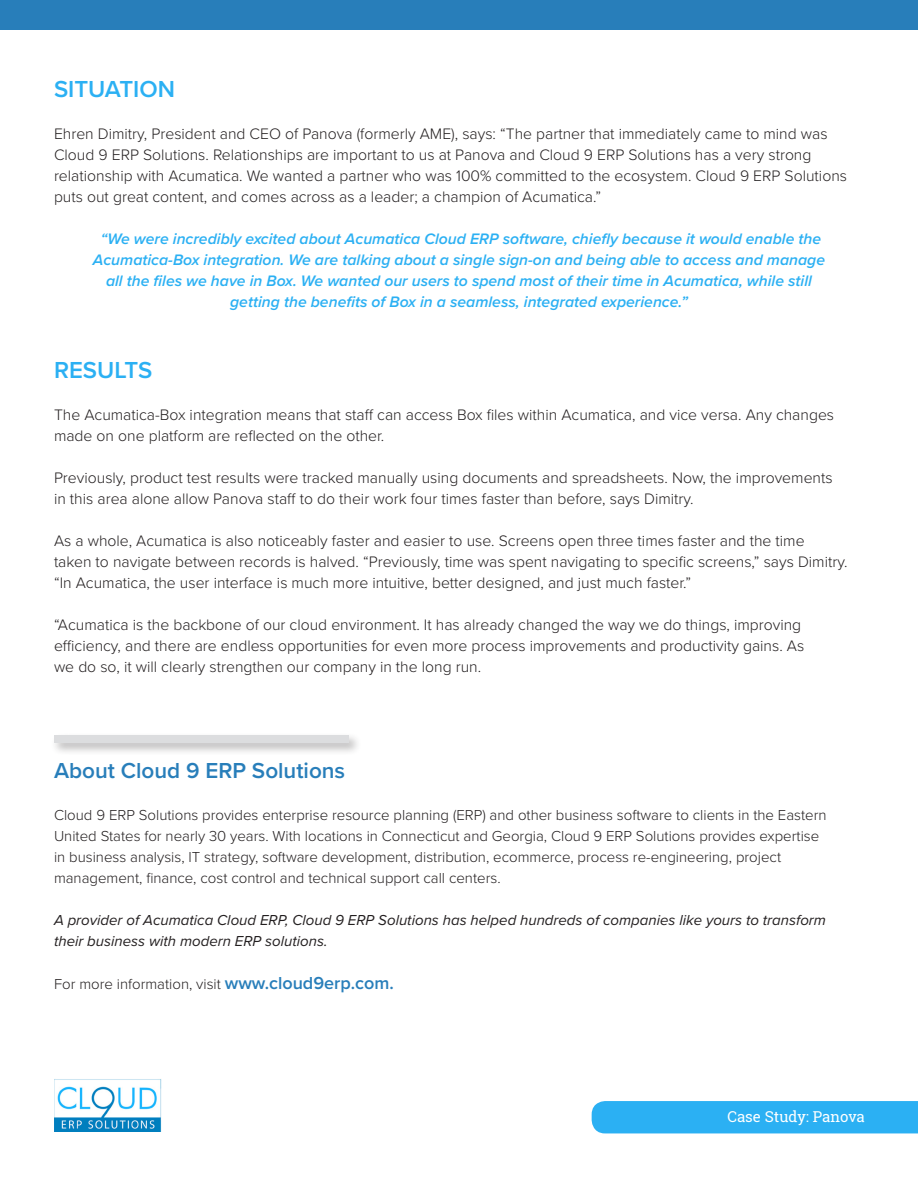
<style>
.page{position:relative;width:918px;height:1188px;background:#fff}
.page>*{position:absolute;margin:0;border:0;box-sizing:border-box;transform-origin:0 0}
.t1{font:600 24px "Proxima Nova";color:#2bb0f3}
.t2{font:600 22.5px "Proxima Nova";color:#287eba}
.t3{font:300 15.75px/21px "Proxima Nova";color:#231f20}
.t4{font:italic 600 15.75px "Proxima Nova";color:#2bb0f3}
.t5{font:300 15px "Proxima Nova";color:#231f20}
.t6{font:italic 15px "Proxima Nova";color:#231f20}
.t7{font:15px "Roboto Slab";color:#fff}
.s1{font-weight:600;font-size:18px;color:#287eba}
</style>
<div class="page">
<div style="left:592px;top:1101px;width:326px;height:32px;background:#2bb0f3"></div>
<div style="left:0;top:0;width:918px;height:29px;background:#287eba"></div>
<div style="left:51px;top:732px;width:311px;height:24px;background:#231f20;opacity:.33"></div>
<div style="left:54px;top:735px;width:295px;height:8px;background:#dcdddf"></div>
<img style="left:54px;top:1079px;width:107px;height:52px">
<p class="t1" style="left:54px;top:71px;width:123px">SITUATION</p>
<p class="t3" style="left:54px;top:122px;width:775px">Ehren Dimitry, President and CEO of Panova (formerly AME), says: “The partner that immediately came to mind was<br>Cloud 9 ERP Solutions. Relationships are important to us at Panova and Cloud 9 ERP Solutions has a very strong</p>
<p class="t3" style="left:54px;top:164px;width:795px">relationship with Acumatica. We wanted a partner who was 100% committed to the ecosystem. Cloud 9 ERP Solutions puts out great content, and comes across as a leader; a champion of Acumatica.”</p>
<p class="t4" style="left:101px;top:227px;width:722px">“We were incredibly excited about Acumatica Cloud ERP software, chiefly because it would enable the</p>
<p class="t4" style="left:93px;top:248px;width:734px">Acumatica-Box integration. We are talking about a single sign-on and being able to access and manage</p>
<p class="t4" style="left:106px;top:269px;width:708px">all the files we have in Box. We wanted our users to spend most of their time in Acumatica, while still</p>
<p class="t4" style="left:230px;top:290px;width:459px">getting the benefits of Box in a seamless, integrated experience.”</p>
<p class="t1" style="left:54px;top:352px;width:100px">RESULTS</p>
<p class="t3" style="left:54px;top:403px;width:782px">The Acumatica-Box integration means that staff can access Box files within Acumatica, and vice versa. Any changes made on one platform are reflected on the other.</p>
<p class="t3" style="left:54px;top:466px;width:780px">Previously, product test results were tracked manually using documents and spreadsheets. Now, the improvements</p>
<p class="t3" style="left:54px;top:487px;width:641px">in this area alone allow Panova staff to do their work four times faster than before, says Dimitry.</p>
<p class="t3" style="left:54px;top:529px;width:752px">As a whole, Acumatica is also noticeably faster and easier to use. Screens open three times faster and the time</p>
<p class="t3" style="left:54px;top:550px;width:795px">taken to navigate between records is halved. “Previously, time was spent navigating to specific screens,” says Dimitry.</p>
<p class="t3" style="left:54px;top:571px;width:639px">“In Acumatica, the user interface is much more intuitive, better designed, and just much faster.”</p>
<p class="t3" style="left:54px;top:613px;width:749px">“Acumatica is the backbone of our cloud environment. It has already changed the way we do things, improving</p>
<p class="t3" style="left:54px;top:634px;width:752px">efficiency, and there are endless opportunities for even more process improvements and productivity gains. As</p>
<p class="t3" style="left:54px;top:655px;width:429px">we do so, it will clearly strengthen our company in the long run.</p>
<p class="t2" style="left:54px;top:754px;width:293px">About Cloud 9 ERP Solutions</p>
<p class="t5" style="left:54px;top:804px;width:774px">Cloud 9 ERP Solutions provides enterprise resource planning (ERP) and other business software to clients in the Eastern</p>
<p class="t5" style="left:54px;top:825px;width:767px">United States for nearly 30 years. With locations in Connecticut and Georgia, Cloud 9 ERP Solutions provides expertise</p>
<p class="t5" style="left:54px;top:846px;width:729px">in business analysis, IT strategy, software development, distribution, ecommerce, process re-engineering, project</p>
<p class="t5" style="left:54px;top:867px;width:448px">management, finance, cost control and technical support call centers.</p>
<p class="t6" style="left:54px;top:909px;width:773px">A provider of Acumatica Cloud ERP, Cloud 9 ERP Solutions has helped hundreds of companies like yours to transform</p>
<p class="t6" style="left:54px;top:930px;width:275px">their business with modern ERP solutions.</p>
<p class="t5" style="left:54px;top:973px;width:341px">For more information, visit <span class="s1">www.cloud9erp.com.</span></p>
<p class="t7" style="left:727px;top:1106px;width:139px">Case Study: Panova</p>
</div>
